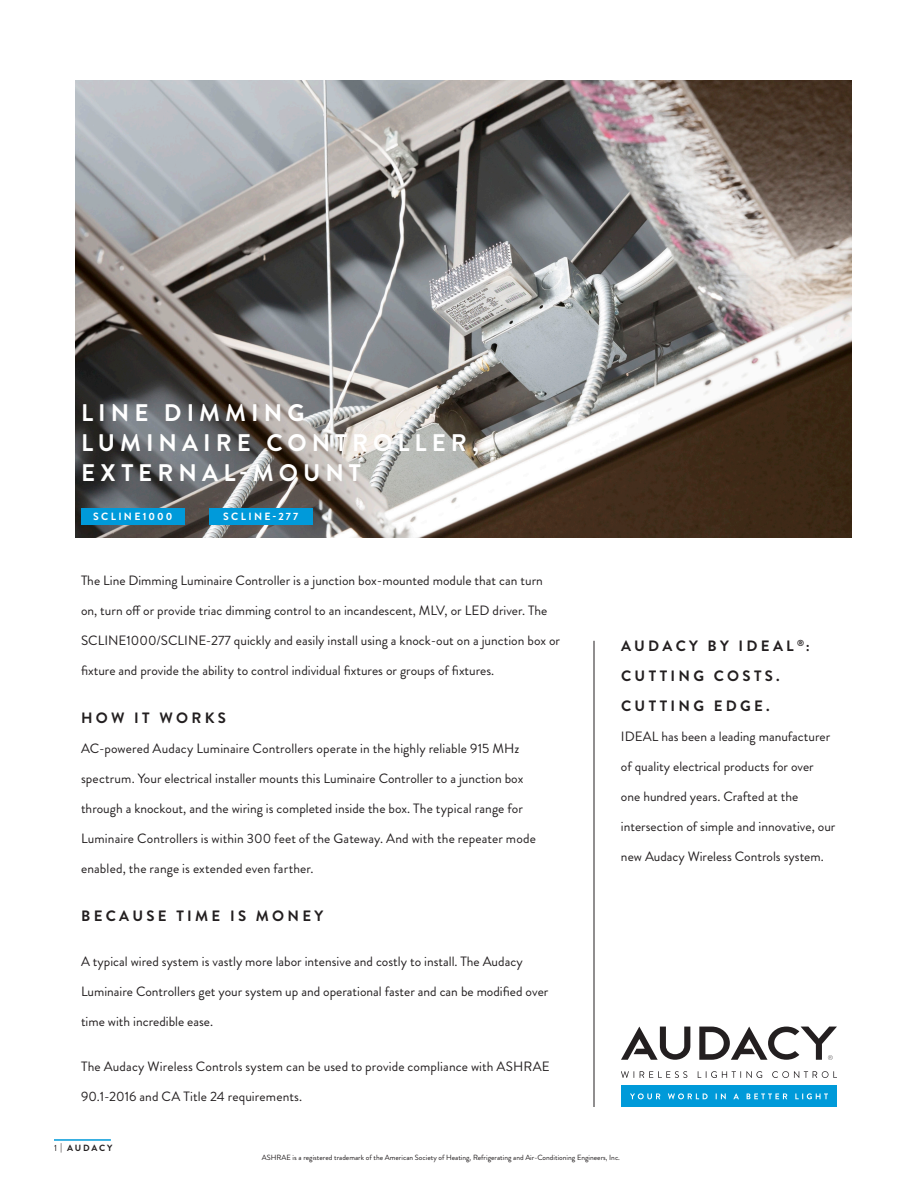
<style>
.page{position:relative;width:918px;height:1188px;background:#fff}
.page>*{position:absolute;margin:0;border:0;box-sizing:border-box;transform-origin:0 0}
.t1{font:700 24px "Brandon Grotesque";letter-spacing:.21em;color:#fff}
.t2{font:700 15px/30px "Brandon Grotesque";letter-spacing:.22em;color:#231f20}
.t3{font:13.5px "Brandon Grotesque";color:#231f20}
.t4{font:700 10.5px "Brandon Grotesque";letter-spacing:.22em;color:#fff}
.t5{font:700 9px "Brandon Grotesque";letter-spacing:.19em;color:#231f20}
.t6{font:7.5px "Brandon Grotesque";color:#231f20}
.s1{font-weight:400}
</style>
<div class="page">
<img style="left:76px;top:81px;width:775px;height:457px">
<hr style="left:54px;top:1139px;width:57px;height:2px;background:#009ad9">
<div style="left:81px;top:508px;width:104px;height:17px;background:#009ada"></div>
<div style="left:621px;top:1086px;width:216px;height:21px;background:#009ad9"></div>
<svg style="left:630px;top:1093px;width:30px;height:6px"></svg>
<svg style="left:668px;top:1093px;width:40px;height:6px"></svg>
<svg style="left:716px;top:1093px;width:10px;height:6px"></svg>
<svg style="left:733px;top:1093px;width:6px;height:6px"></svg>
<svg style="left:747px;top:1094px;width:40px;height:5px"></svg>
<svg style="left:795px;top:1093px;width:33px;height:6px"></svg>
<svg style="left:621px;top:1027px;width:69px;height:33px"></svg>
<svg style="left:699px;top:1027px;width:138px;height:33px"></svg>
<svg style="left:621px;top:1071px;width:66px;height:7px"></svg>
<svg style="left:698px;top:1071px;width:64px;height:7px"></svg>
<svg style="left:772px;top:1071px;width:65px;height:7px"></svg>
<hr style="left:594px;top:641px;width:1px;height:466px;background:#231f20">
<div style="left:209px;top:508px;width:104px;height:17px;background:#009ada"></div>
<p class="t1" style="left:81px;top:396px;width:225px">LINE DIMMING</p>
<p class="t1" style="left:81px;top:426px;width:399px">LUMINAIRE CONTROLLER,</p>
<p class="t1" style="left:81px;top:456px;width:281px">EXTERNAL-MOUNT</p>
<p class="t4" style="left:93px;top:509px;width:81px">SCLINE1000</p>
<p class="t4" style="left:223px;top:509px;width:76px">SCLINE-277</p>
<p class="t3" style="left:81px;top:571px;width:463px">The Line Dimming Luminaire Controller is a junction box-mounted module that can turn</p>
<p class="t3" style="left:81px;top:601px;width:468px">on, turn off or provide triac dimming control to an incandescent, MLV, or LED driver. The</p>
<p class="t3" style="left:81px;top:631px;width:481px">SCLINE1000/SCLINE-277 quickly and easily install using a knock-out on a junction box or</p>
<p class="t3" style="left:81px;top:661px;width:415px">fixture and provide the ability to control individual fixtures or groups of fixtures.</p>
<p class="t2" style="left:81px;top:703px;width:146px">HOW IT WORKS</p>
<p class="t3" style="left:81px;top:739px;width:440px">AC-powered Audacy Luminaire Controllers operate in the highly reliable 915 MHz</p>
<p class="t3" style="left:81px;top:769px;width:444px">spectrum. Your electrical installer mounts this Luminaire Controller to a junction box</p>
<p class="t3" style="left:81px;top:799px;width:443px">through a knockout, and the wiring is completed inside the box. The typical range for</p>
<p class="t3" style="left:81px;top:829px;width:456px">Luminaire Controllers is within 300 feet of the Gateway. And with the repeater mode</p>
<p class="t3" style="left:81px;top:859px;width:234px">enabled, the range is extended even farther.</p>
<p class="t2" style="left:81px;top:901px;width:244px">BECAUSE TIME IS MONEY</p>
<p class="t3" style="left:81px;top:952px;width:443px">A typical wired system is vastly more labor intensive and costly to install. The Audacy</p>
<p class="t3" style="left:81px;top:982px;width:469px">Luminaire Controllers get your system up and operational faster and can be modified over</p>
<p class="t3" style="left:81px;top:1012px;width:134px">time with incredible ease.</p>
<p class="t3" style="left:81px;top:1057px;width:470px">The Audacy Wireless Controls system can be used to provide compliance with ASHRAE</p>
<p class="t3" style="left:81px;top:1087px;width:223px">90.1-2016 and CA Title 24 requirements.</p>
<p class="t5" style="left:54px;top:1142px;width:60px"><span class="s1">1</span> | AUDACY</p>
<p class="t2" style="left:621px;top:631px;width:190px">AUDACY BY IDEAL <sup>®</sup>:<br>CUTTING COSTS.<br>CUTTING EDGE.</p>
<p class="t3" style="left:621px;top:727px;width:211px">IDEAL has been a leading manufacturer</p>
<p class="t3" style="left:621px;top:757px;width:194px">of quality electrical products for over</p>
<p class="t3" style="left:621px;top:787px;width:179px">one hundred years. Crafted at the</p>
<p class="t3" style="left:621px;top:817px;width:216px">intersection of simple and innovative, our</p>
<p class="t3" style="left:621px;top:847px;width:204px">new Audacy Wireless Controls system.</p>
<p class="t6" style="left:262px;top:1153px;width:360px">ASHRAE is a registered trademark of the American Society of Heating, Refrigerating and Air-Conditioning Engineers, Inc.</p>
</div>
